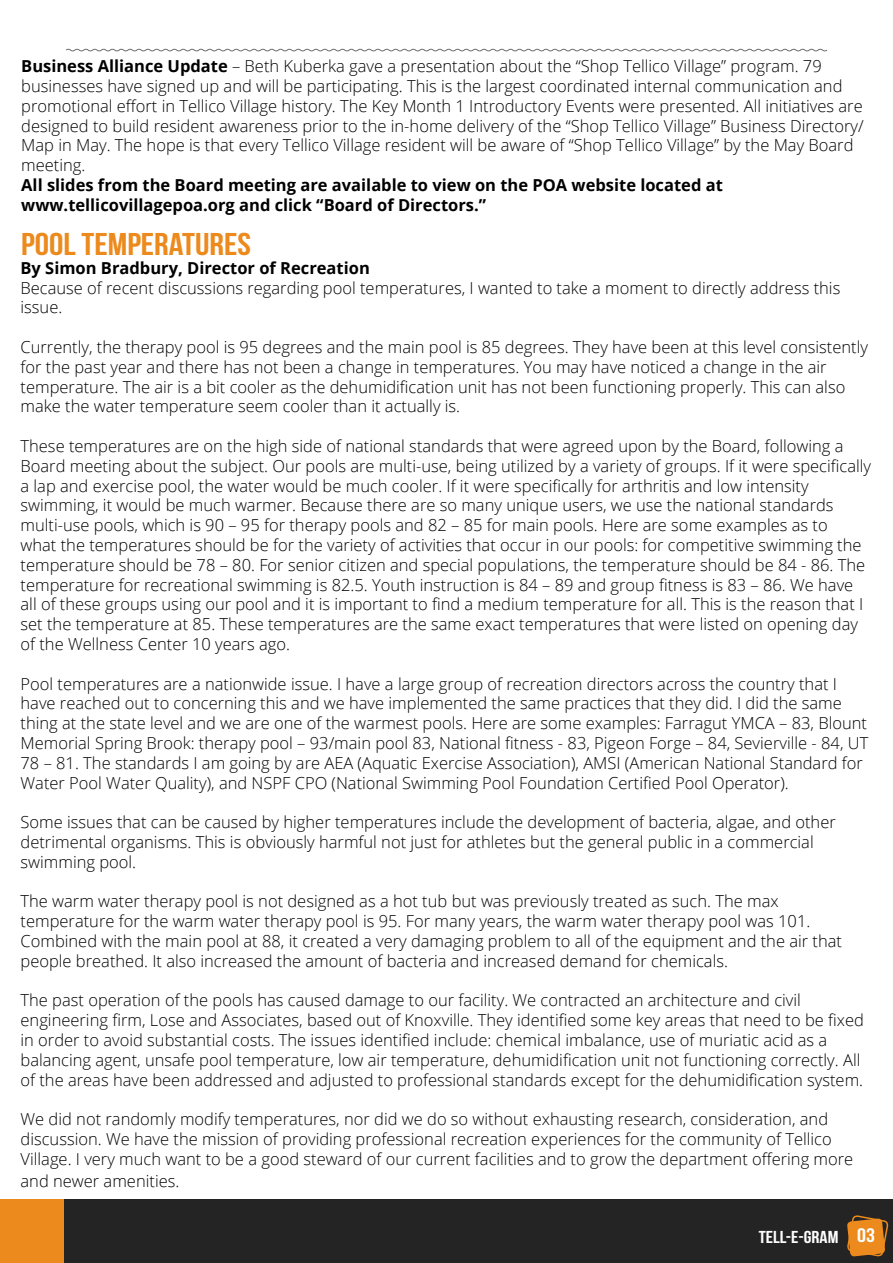
<style>
.page{position:relative;width:893px;height:1263px;background:#fff}
.page>*{position:absolute;margin:0;border:0;box-sizing:border-box;transform-origin:0 0}
.t1{font:700 31.5px "Bebas Neue";color:#ec8a1d;scale:1.15 1}
.t2{font:700 17.25px "Bebas Neue";color:#fff;scale:1.15 1}
.t3{font:300 16.5px/19.8px "Open Sans";color:#000}
.t4{font:700 16.5px/19.8px "Open Sans";color:#000}
.s1{font-weight:700}
.s2{font-size:19.5px}
</style>
<div class="page">
<div style="left:0;top:1199px;width:893px;height:64px;background:#252425"></div>
<div style="left:0;top:1199px;width:64px;height:64px;background:#ec8a1d"></div>
<svg style="left:65px;top:48px;width:763px;height:4px"></svg>
<svg style="left:847px;top:1215px;width:42px;height:42px"></svg>
<p class="t3" style="left:21px;top:56px;width:844px"><span class="s1">Business Alliance Update</span> – Beth Kuberka gave a presentation about the “Shop Tellico Village” program. 79 businesses have signed up and will be participating. This is the largest coordinated internal communication and promotional effort in Tellico Village history. The Key Month 1 Introductory Events were presented. All initiatives are designed to build resident awareness prior to the in-home delivery of the “Shop Tellico Village” Business Directory/ Map in May. The hope is that every Tellico Village resident will be aware of “Shop Tellico Village” by the May Board meeting.</p>
<p class="t4" style="left:21px;top:175px;width:703px">All slides from the Board meeting are available to view on the POA website located at www.tellicovillagepoa.org and click “Board of Directors.”</p>
<h1 class="t1" style="left:21px;top:226px;width:201px">POOL TEMPERATURES</h1>
<p class="t4" style="left:21px;top:257px;width:351px">By Simon Bradbury, Director of Recreation</p>
<p class="t3" style="left:21px;top:277px;width:821px">Because of recent discussions regarding pool temperatures, I wanted to take a moment to directly address this issue.</p>
<p class="t3" style="left:21px;top:337px;width:849px">Currently, the therapy pool is 95 degrees and the main pool is 85 degrees. They have been at this level consistently for the past year and there has not been a change in temperatures. You may have noticed a change in the air temperature. The air is a bit cooler as the dehumidification unit has not been functioning properly. This can also make the water temperature seem cooler than it actually is.</p>
<p class="t3" style="left:21px;top:436px;width:852px">These temperatures are on the high side of national standards that were agreed upon by the Board, following a Board meeting about the subject. Our pools are multi-use, being utilized by a variety of groups. If it were specifically a lap and exercise pool, the water would be much cooler. If it were specifically for arthritis and low intensity swimming, it would be much warmer. Because there are so many unique users, we use the national standards multi-use pools, which is 90 – 95 for therapy pools and 82 – 85 for main pools. Here are some examples as to<br>what the temperatures should be for the variety of activities that occur in our pools: for competitive swimming the temperature should be 78 – 80. For senior citizen and special populations, the temperature should be 84 - 86. The temperature for recreational swimming is 82.5. Youth instruction is 84 – 89 and group fitness is 83 – 86. We have all of these groups using our pool and it is important to find a medium temperature for all. This is the reason that I set the temperature at 85. These temperatures are the same exact temperatures that were listed on opening day of the Wellness Center 10 years ago.</p>
<p class="t3" style="left:21px;top:673px;width:849px">Pool temperatures are a nationwide issue. I have a large group of recreation directors across the country that I have reached out to concerning this and we have implemented the same practices that they did. I did the same thing at the state level and we are one of the warmest pools. Here are some examples: Farragut YMCA – 83, Blount Memorial Spring Brook: therapy pool – 93/main pool 83, National fitness - 83, Pigeon Forge – 84, Sevierville - 84, UT 78 – 81. The standards I am going by are AEA (Aquatic Exercise Association), AMSI (American National Standard for Water Pool Water Quality), and NSPF CPO (National Swimming Pool Foundation Certified Pool Operator).</p>
<p class="t3" style="left:21px;top:812px;width:817px">Some issues that can be caused by higher temperatures include the development of bacteria, algae, and other detrimental organisms. This is obviously harmful not just for athletes but the general public in a commercial swimming pool.</p>
<p class="t3" style="left:21px;top:891px;width:823px">The warm water therapy pool is not designed as a hot tub but was previously treated as such. The max temperature for the warm water therapy pool is 95. For many years, the warm water therapy pool was 101.<br>Combined with the main pool at 88, it created a very damaging problem to all of the equipment and the air that people breathed. It also increased the amount of bacteria and increased demand for chemicals.</p>
<p class="t3" style="left:21px;top:990px;width:845px">The past operation of the pools has caused damage to our facility. We contracted an architecture and civil engineering firm, Lose and Associates, based out of Knoxville. They identified some key areas that need to be fixed in order to avoid substantial costs. The issues identified include: chemical imbalance, use of muriatic acid as a balancing agent, unsafe pool temperature, low air temperature, dehumidification unit not functioning correctly. All of the areas have been addressed and adjusted to professional standards except for the dehumidification system.</p>
<p class="t3" style="left:21px;top:1109px;width:834px">We did not randomly modify temperatures, nor did we do so without exhausting research, consideration, and discussion. We have the mission of providing professional recreation experiences for the community of Tellico<br>Village. I very much want to be a good steward of our current facilities and to grow the department offering more</p>
<p class="t3" style="left:21px;top:1170px;width:160px">and newer amenities.</p>
<p class="t2" style="left:759px;top:1228px;width:102px">TELL-E-GRAM <span class="s2">03</span></p>
</div>
